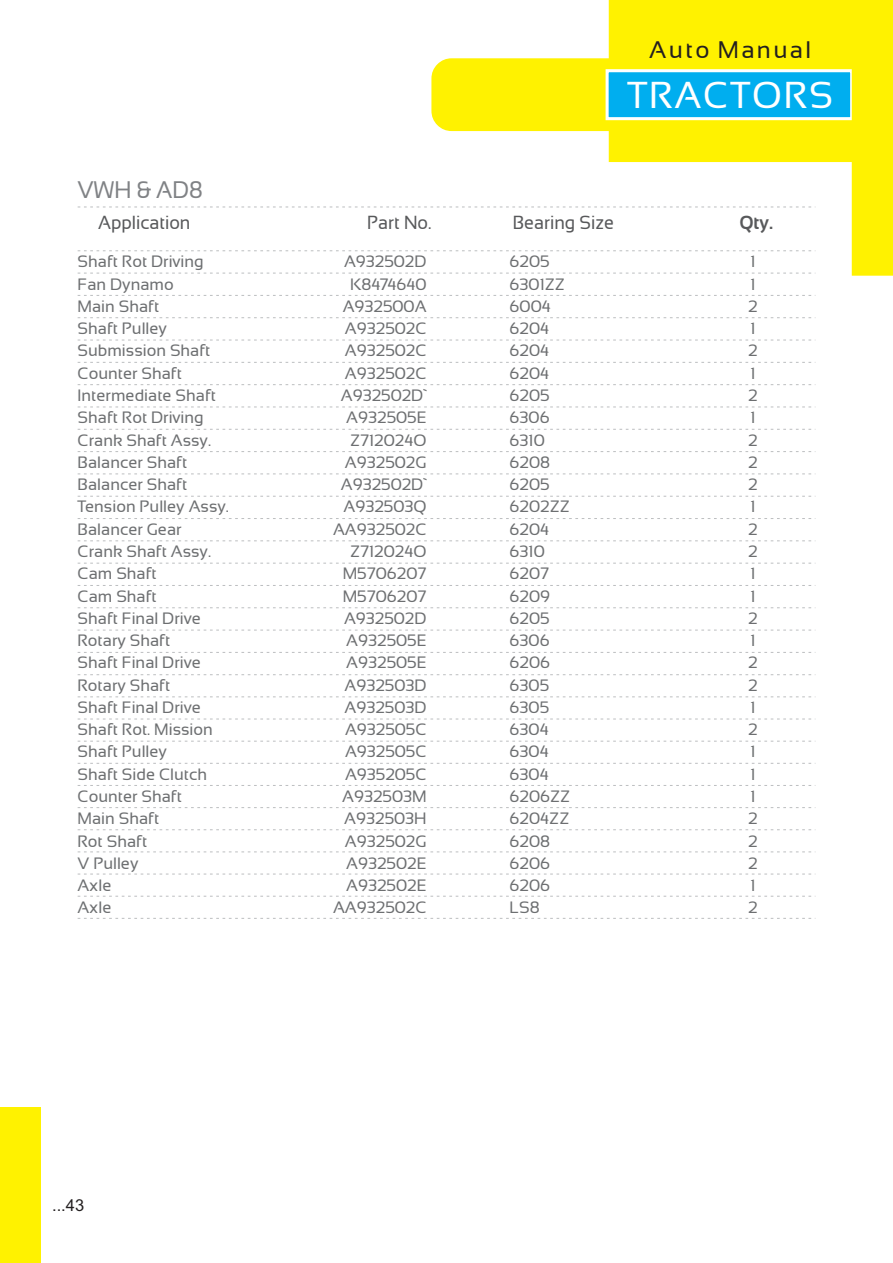
<style>
.page{position:relative;width:893px;height:1263px;background:#fff}
.page>*{position:absolute;margin:0;border:0;box-sizing:border-box;transform-origin:0 0}
.t1{font:37.5px "Sansation";letter-spacing:.05em;color:#fff}
.t2{font:24px "Sansation";letter-spacing:.1em;color:#231f20}
.t3{font:24px "Sansation";color:#808285;scale:.94 1}
.t4{font:18.9px "Sansation";color:#58595b;scale:.95 1}
.t5{font:700 18.9px "Sansation";color:#58595b;scale:.95 1}
.t6{font:16.5px "Sansation";color:#6d6f71}
.t7{font:16.5px "Arial";color:#231f20}
</style>
<div class="page">
<svg style="left:78px;top:540px;width:733px;height:1px"></svg>
<svg style="left:78px;top:518px;width:737px;height:1px"></svg>
<svg style="left:78px;top:496px;width:734px;height:1px"></svg>
<svg style="left:78px;top:473px;width:733px;height:1px"></svg>
<svg style="left:78px;top:451px;width:737px;height:1px"></svg>
<svg style="left:78px;top:429px;width:734px;height:1px"></svg>
<svg style="left:78px;top:406px;width:733px;height:1px"></svg>
<svg style="left:78px;top:384px;width:737px;height:1px"></svg>
<svg style="left:78px;top:340px;width:733px;height:1px"></svg>
<svg style="left:78px;top:362px;width:737px;height:1px"></svg>
<svg style="left:78px;top:317px;width:734px;height:1px"></svg>
<svg style="left:78px;top:295px;width:737px;height:1px"></svg>
<svg style="left:78px;top:273px;width:733px;height:1px"></svg>
<svg style="left:78px;top:250px;width:733px;height:1px"></svg>
<svg style="left:78px;top:674px;width:734px;height:1px"></svg>
<svg style="left:78px;top:652px;width:737px;height:1px"></svg>
<svg style="left:78px;top:630px;width:733px;height:1px"></svg>
<svg style="left:78px;top:607px;width:733px;height:1px"></svg>
<svg style="left:78px;top:585px;width:737px;height:1px"></svg>
<svg style="left:78px;top:563px;width:733px;height:1px"></svg>
<svg style="left:78px;top:918px;width:737px;height:1px"></svg>
<svg style="left:78px;top:896px;width:733px;height:1px"></svg>
<svg style="left:78px;top:873px;width:733px;height:1px"></svg>
<svg style="left:78px;top:851px;width:733px;height:1px"></svg>
<svg style="left:78px;top:829px;width:734px;height:1px"></svg>
<svg style="left:78px;top:785px;width:737px;height:1px"></svg>
<svg style="left:78px;top:807px;width:737px;height:1px"></svg>
<svg style="left:78px;top:763px;width:737px;height:1px"></svg>
<svg style="left:78px;top:741px;width:733px;height:1px"></svg>
<svg style="left:78px;top:718px;width:733px;height:1px"></svg>
<svg style="left:78px;top:696px;width:733px;height:1px"></svg>
<svg style="left:78px;top:207px;width:733px;height:1px"></svg>
<div style="left:0;top:1108px;width:40px;height:155px;background:#fff200"></div>
<div style="left:609px;top:0;width:243px;height:161px;background:#fff200"></div>
<div style="left:609px;top:0;width:244px;height:162px;border:1px solid #fff200"></div>
<div style="left:431px;top:58px;width:395px;height:73px;background:#fff200"></div>
<div style="left:607px;top:71px;width:245px;height:48px;background:#00aeef"></div>
<div style="left:606px;top:69px;width:247px;height:51px;border:3px solid #fff"></div>
<div style="left:852px;top:0;width:41px;height:275px;background:#fff200"></div>
<h2 class="t2" style="left:649px;top:41px;width:163px">Auto Manual</h2>
<h2 class="t3" style="left:78px;top:180px;width:135px">VWH &amp; AD8</h2>
<h1 class="t1" style="left:627px;top:80px;width:207px">TRACTORS</h1>
<p class="t4" style="left:98px;top:215px;width:99px">Application</p>
<p class="t4" style="left:367px;top:215px;width:69px">Part No.</p>
<p class="t4" style="left:513px;top:215px;width:108px">Bearing Size</p>
<p class="t5" style="left:739px;top:215px;width:37px">Qty.</p>
<p class="t6" style="left:78px;top:255px;width:128px">Shaft Rot Driving</p>
<p class="t6" style="left:344px;top:255px;width:84px">A932502D</p>
<p class="t6" style="left:510px;top:255px;width:42px">6205</p>
<p class="t6" style="left:750px;top:255px;width:7px">1</p>
<p class="t6" style="left:78px;top:278px;width:98px">Fan Dynamo</p>
<p class="t6" style="left:350px;top:278px;width:78px">K8474640</p>
<p class="t6" style="left:510px;top:278px;width:57px">6301ZZ</p>
<p class="t6" style="left:750px;top:278px;width:7px">1</p>
<p class="t6" style="left:78px;top:300px;width:83px">Main Shaft</p>
<p class="t6" style="left:343px;top:300px;width:85px">A932500A</p>
<p class="t6" style="left:510px;top:300px;width:43px">6004</p>
<p class="t6" style="left:748px;top:300px;width:11px">2</p>
<p class="t6" style="left:78px;top:322px;width:91px">Shaft Pulley</p>
<p class="t6" style="left:345px;top:322px;width:83px">A932502C</p>
<p class="t6" style="left:510px;top:322px;width:41px">6204</p>
<p class="t6" style="left:750px;top:322px;width:7px">1</p>
<p class="t6" style="left:78px;top:344px;width:134px">Submission Shaft</p>
<p class="t6" style="left:345px;top:344px;width:83px">A932502C</p>
<p class="t6" style="left:510px;top:344px;width:41px">6204</p>
<p class="t6" style="left:748px;top:344px;width:11px">2</p>
<p class="t6" style="left:78px;top:367px;width:106px">Counter Shaft</p>
<p class="t6" style="left:345px;top:367px;width:83px">A932502C</p>
<p class="t6" style="left:510px;top:367px;width:41px">6204</p>
<p class="t6" style="left:750px;top:367px;width:7px">1</p>
<p class="t6" style="left:78px;top:389px;width:140px">Intermediate Shaft</p>
<p class="t6" style="left:341px;top:389px;width:87px">A932502D`</p>
<p class="t6" style="left:510px;top:389px;width:42px">6205</p>
<p class="t6" style="left:748px;top:389px;width:11px">2</p>
<p class="t6" style="left:78px;top:411px;width:128px">Shaft Rot Driving</p>
<p class="t6" style="left:346px;top:411px;width:82px">A932505E</p>
<p class="t6" style="left:510px;top:411px;width:42px">6306</p>
<p class="t6" style="left:750px;top:411px;width:7px">1</p>
<p class="t6" style="left:78px;top:434px;width:135px">Crank Shaft Assy.</p>
<p class="t6" style="left:350px;top:434px;width:78px">Z712024O</p>
<p class="t6" style="left:510px;top:434px;width:37px">6310</p>
<p class="t6" style="left:748px;top:434px;width:11px">2</p>
<p class="t6" style="left:78px;top:456px;width:111px">Balancer Shaft</p>
<p class="t6" style="left:345px;top:456px;width:83px">A932502G</p>
<p class="t6" style="left:510px;top:456px;width:42px">6208</p>
<p class="t6" style="left:748px;top:456px;width:11px">2</p>
<p class="t6" style="left:78px;top:478px;width:111px">Balancer Shaft</p>
<p class="t6" style="left:341px;top:478px;width:87px">A932502D`</p>
<p class="t6" style="left:510px;top:478px;width:42px">6205</p>
<p class="t6" style="left:748px;top:478px;width:11px">2</p>
<p class="t6" style="left:78px;top:500px;width:153px">Tension Pulley Assy.</p>
<p class="t6" style="left:344px;top:500px;width:84px">A932503Q</p>
<p class="t6" style="left:510px;top:500px;width:62px">6202ZZ</p>
<p class="t6" style="left:750px;top:500px;width:7px">1</p>
<p class="t6" style="left:78px;top:523px;width:106px">Balancer Gear</p>
<p class="t6" style="left:333px;top:523px;width:95px">AA932502C</p>
<p class="t6" style="left:510px;top:523px;width:41px">6204</p>
<p class="t6" style="left:748px;top:523px;width:11px">2</p>
<p class="t6" style="left:78px;top:545px;width:135px">Crank Shaft Assy.</p>
<p class="t6" style="left:350px;top:545px;width:78px">Z712024O</p>
<p class="t6" style="left:510px;top:545px;width:37px">6310</p>
<p class="t6" style="left:748px;top:545px;width:11px">2</p>
<p class="t6" style="left:78px;top:567px;width:81px">Cam Shaft</p>
<p class="t6" style="left:343px;top:567px;width:85px">M5706207</p>
<p class="t6" style="left:510px;top:567px;width:41px">6207</p>
<p class="t6" style="left:750px;top:567px;width:7px">1</p>
<p class="t6" style="left:78px;top:589px;width:81px">Cam Shaft</p>
<p class="t6" style="left:343px;top:589px;width:85px">M5706207</p>
<p class="t6" style="left:510px;top:589px;width:42px">6209</p>
<p class="t6" style="left:750px;top:589px;width:7px">1</p>
<p class="t6" style="left:78px;top:612px;width:125px">Shaft Final Drive</p>
<p class="t6" style="left:344px;top:612px;width:84px">A932502D</p>
<p class="t6" style="left:510px;top:612px;width:42px">6205</p>
<p class="t6" style="left:748px;top:612px;width:11px">2</p>
<p class="t6" style="left:78px;top:634px;width:94px">Rotary Shaft</p>
<p class="t6" style="left:346px;top:634px;width:82px">A932505E</p>
<p class="t6" style="left:510px;top:634px;width:42px">6306</p>
<p class="t6" style="left:750px;top:634px;width:7px">1</p>
<p class="t6" style="left:78px;top:656px;width:125px">Shaft Final Drive</p>
<p class="t6" style="left:346px;top:656px;width:82px">A932505E</p>
<p class="t6" style="left:510px;top:656px;width:42px">6206</p>
<p class="t6" style="left:748px;top:656px;width:11px">2</p>
<p class="t6" style="left:78px;top:679px;width:94px">Rotary Shaft</p>
<p class="t6" style="left:345px;top:679px;width:83px">A932503D</p>
<p class="t6" style="left:510px;top:679px;width:41px">6305</p>
<p class="t6" style="left:748px;top:679px;width:11px">2</p>
<p class="t6" style="left:78px;top:701px;width:125px">Shaft Final Drive</p>
<p class="t6" style="left:345px;top:701px;width:83px">A932503D</p>
<p class="t6" style="left:510px;top:701px;width:41px">6305</p>
<p class="t6" style="left:750px;top:701px;width:7px">1</p>
<p class="t6" style="left:78px;top:723px;width:137px">Shaft Rot. Mission</p>
<p class="t6" style="left:345px;top:723px;width:83px">A932505C</p>
<p class="t6" style="left:510px;top:723px;width:41px">6304</p>
<p class="t6" style="left:748px;top:723px;width:11px">2</p>
<p class="t6" style="left:78px;top:745px;width:91px">Shaft Pulley</p>
<p class="t6" style="left:345px;top:745px;width:83px">A932505C</p>
<p class="t6" style="left:510px;top:745px;width:41px">6304</p>
<p class="t6" style="left:750px;top:745px;width:7px">1</p>
<p class="t6" style="left:78px;top:768px;width:131px">Shaft Side Clutch</p>
<p class="t6" style="left:345px;top:768px;width:83px">A935205C</p>
<p class="t6" style="left:510px;top:768px;width:41px">6304</p>
<p class="t6" style="left:750px;top:768px;width:7px">1</p>
<p class="t6" style="left:78px;top:790px;width:106px">Counter Shaft</p>
<p class="t6" style="left:342px;top:790px;width:86px">A932503M</p>
<p class="t6" style="left:510px;top:790px;width:62px">6206ZZ</p>
<p class="t6" style="left:750px;top:790px;width:7px">1</p>
<p class="t6" style="left:78px;top:812px;width:83px">Main Shaft</p>
<p class="t6" style="left:344px;top:812px;width:84px">A932503H</p>
<p class="t6" style="left:510px;top:812px;width:61px">6204ZZ</p>
<p class="t6" style="left:748px;top:812px;width:11px">2</p>
<p class="t6" style="left:78px;top:834px;width:71px">Rot Shaft</p>
<p class="t6" style="left:345px;top:834px;width:83px">A932502G</p>
<p class="t6" style="left:510px;top:834px;width:42px">6208</p>
<p class="t6" style="left:748px;top:834px;width:11px">2</p>
<p class="t6" style="left:78px;top:857px;width:62px">V Pulley</p>
<p class="t6" style="left:346px;top:857px;width:82px">A932502E</p>
<p class="t6" style="left:510px;top:857px;width:42px">6206</p>
<p class="t6" style="left:748px;top:857px;width:11px">2</p>
<p class="t6" style="left:78px;top:879px;width:35px">Axle</p>
<p class="t6" style="left:346px;top:879px;width:82px">A932502E</p>
<p class="t6" style="left:510px;top:879px;width:42px">6206</p>
<p class="t6" style="left:750px;top:879px;width:7px">1</p>
<p class="t6" style="left:78px;top:901px;width:35px">Axle</p>
<p class="t6" style="left:333px;top:901px;width:95px">AA932502C</p>
<p class="t6" style="left:510px;top:901px;width:32px">LS8</p>
<p class="t6" style="left:748px;top:901px;width:11px">2</p>
<p class="t7" style="left:52px;top:1198px;width:34px">...43</p>
</div>
